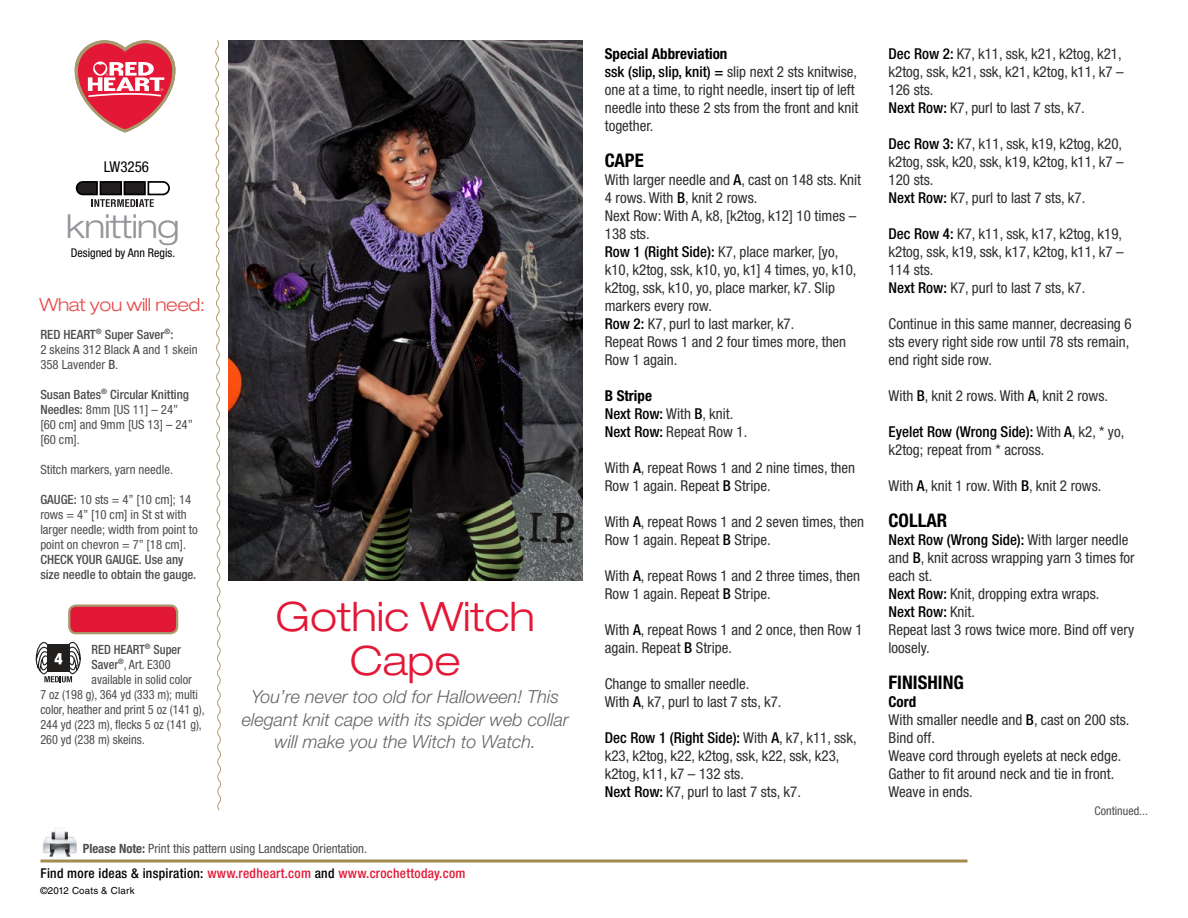
<style>
.page{position:relative;width:1188px;height:918px;background:#fff}
.page>*{position:absolute;margin:0;border:0;box-sizing:border-box;transform-origin:0 0}
.t1{font:300 expanded 40.5px/43.5px "Helvetica Neue LT Std";color:#e31837;text-align:center}
.t2{font:300 expanded 33px "Helvetica Neue LT Std";letter-spacing:-.02em;color:#939598}
.t3{font:700 condensed 18.75px "Helvetica Neue LT Std";color:#000}
.t4{font:italic 300 18px/22.5px "Helvetica Neue LT Std";color:#636466;text-align:center}
.t5{font:300 expanded 18px "Helvetica Neue LT Std";letter-spacing:-.02em;color:#e74b4b}
.t6{font:condensed 15px/18px "Helvetica Neue LT Std";color:#2e2e2f}
.t7{font:condensed 15px "Helvetica Neue LT Std";color:#000}
.t8{font:500 condensed 13.5px "Helvetica Neue LT Std";letter-spacing:.02em;color:#e31837}
.t9{font:condensed 12.75px/15px "Helvetica Neue LT Std";color:#4d4d4f}
.t10{font:condensed 12.75px "Helvetica Neue LT Std";color:#4d4d4f;scale:.96 1}
.t11{font:500 condensed 12.75px/15px "Helvetica Neue LT Std";color:#4d4d4f}
.t12{font:500 condensed 12.75px "Helvetica Neue LT Std";color:#4d4d4f;scale:.96 1}
.t13{font:condensed 12px "Helvetica Neue LT Std";color:#000}
.t14{font:condensed 12px "Helvetica Neue LT Std";color:#4d4d4f}
.t15{font:9.75px "Helvetica LT Std";letter-spacing:.02em;color:#000}
.s1{font-weight:500}
.s2{font-weight:700}
.s3{color:#000}
.s4{font-weight:700;color:#000}
.s5{font-weight:500;color:#000}
</style>
<div class="page">
<hr style="left:40px;top:860px;width:928px;height:2px;background:#a18b50">
<img style="left:42px;top:828px;width:35px;height:29px">
<svg style="left:75px;top:40px;width:100px;height:92px"></svg>
<svg style="left:35px;top:641px;width:46px;height:41px"></svg>
<svg style="left:76px;top:181px;width:94px;height:26px"></svg>
<svg style="left:215px;top:40px;width:6px;height:771px"></svg>
<img style="left:229px;top:41px;width:354px;height:539px">
<div style="left:69px;top:606px;width:108px;height:27px;background:#e31837;border-radius:7px"></div>
<div style="left:68px;top:604px;width:110px;height:30px;border:2px solid #a8996e;border-radius:7px"></div>
<p class="t7" style="left:104px;top:158px;width:47px">LW3256</p>
<h2 class="t2" style="left:66px;top:207px;width:115px">knitting</h2>
<p class="t13" style="left:71px;top:246px;width:106px">Designed by Ann Regis.</p>
<p class="t5" style="left:40px;top:294px;width:167px">What you will need:</p>
<p class="t9" style="left:40px;top:327px;width:159px"><span class="s1">RED HEART</span><sup>®</sup> <span class="s1">Super Saver</span><sup>®</sup><span class="s1">:<br></span>2 skeins 312 Black <span class="s1">A</span> and 1 skein<br>358 Lavender <span class="s1">B</span>.</p>
<p class="t9" style="left:40px;top:387px;width:154px"><span class="s1">Susan Bates</span><sup>®</sup> <span class="s1">Circular Knitting<br>Needles:</span> 8mm [US 11] – 24” [60 cm] and 9mm [US 13] – 24” [60 cm].</p>
<p class="t9" style="left:40px;top:462px;width:134px">Stitch markers, yarn needle.</p>
<p class="t9" style="left:40px;top:492px;width:159px"><span class="s1">GAUGE:</span> 10 sts = 4” [10 cm]; 14 rows = 4” [10 cm] in St st with larger needle; width from point to point on chevron = 7” [18 cm].</p>
<p class="t11" style="left:40px;top:551px;width:157px">CHECK YOUR GAUGE. Use any size needle to obtain the gauge.</p>
<p class="t12" style="left:92px;top:642px;width:95px">RED HEART<sup>®</sup> Super</p>
<p class="t10" style="left:92px;top:657px;width:84px"><span class="s1">Saver</span><sup>®</sup>, Art. E300</p>
<p class="t10" style="left:92px;top:672px;width:106px">available in solid color</p>
<p class="t10" style="left:40px;top:687px;width:166px">7 oz (198 g), 364 yd (333 m); multi</p>
<p class="t10" style="left:40px;top:702px;width:173px">color, heather and print 5 oz (141 g),</p>
<p class="t10" style="left:40px;top:717px;width:170px">244 yd (223 m), flecks 5 oz (141 g),</p>
<p class="t10" style="left:40px;top:732px;width:110px">260 yd (238 m) skeins.</p>
<h1 class="t1" style="left:276px;top:594px;width:261px">Gothic Witch<br>Cape</h1>
<p class="t4" style="left:242px;top:685px;width:329px">You’re never too old for Halloween! This elegant knit cape with its spider web collar will make you the Witch to Watch.</p>
<p class="t9" style="left:83px;top:841px;width:286px"><span class="s2">Please Note:</span> Print this pattern using Landscape Orientation.</p>
<p class="t15" style="left:40px;top:885px;width:96px">©2012 Coats &amp; Clark</p>
<p class="t8" style="left:40px;top:865px;width:427px"><span class="s3">Find more ideas &amp; inspiration:</span> www.redheart.com <span class="s3">and</span> www.crochettoday.com</p>
<p class="t6" style="left:605px;top:44px;width:255px"><span class="s4">Special Abbreviation<br></span><span class="s5">ssk (slip, slip, knit) =</span> slip next 2 sts knitwise, one at a time, to right needle, insert tip of left needle into these 2 sts from the front and knit together.</p>
<p class="t3" style="left:605px;top:148px;width:40px">CAPE</p>
<p class="t6" style="left:605px;top:170px;width:258px">With larger needle and <span class="s5">A</span>, cast on 148 sts. Knit<br>4 rows. With <span class="s5">B</span>, knit 2 rows.<br>Next Row: With A, k8, [k2tog, k12] 10 times –<br>138 sts.<br><span class="s5">Row 1 (Right Side):</span> K7, place marker, [yo, k10, k2tog, ssk, k10, yo, k1] 4 times, yo, k10, k2tog, ssk, k10, yo, place marker, k7. Slip markers every row.<br><span class="s5">Row 2:</span> K7, purl to last marker, k7.<br>Repeat Rows 1 and 2 four times more, then<br>Row 1 again.</p>
<p class="t6" style="left:605px;top:386px;width:144px"><span class="s4">B Stripe<br></span><span class="s5">Next Row:</span> With <span class="s5">B</span>, knit.<br><span class="s5">Next Row:</span> Repeat Row 1.</p>
<p class="t6" style="left:605px;top:458px;width:252px">With <span class="s5">A</span>, repeat Rows 1 and 2 nine times, then<br>Row 1 again. Repeat <span class="s5">B</span> Stripe.</p>
<p class="t6" style="left:605px;top:512px;width:261px">With <span class="s5">A</span>, repeat Rows 1 and 2 seven times, then<br>Row 1 again. Repeat <span class="s5">B</span> Stripe.</p>
<p class="t6" style="left:605px;top:566px;width:257px">With <span class="s5">A</span>, repeat Rows 1 and 2 three times, then<br>Row 1 again. Repeat <span class="s5">B</span> Stripe.</p>
<p class="t6" style="left:605px;top:620px;width:259px">With <span class="s5">A</span>, repeat Rows 1 and 2 once, then Row 1 again. Repeat <span class="s5">B</span> Stripe.</p>
<p class="t6" style="left:605px;top:674px;width:178px">Change to smaller needle.<br>With <span class="s5">A</span>, k7, purl to last 7 sts, k7.</p>
<p class="t6" style="left:605px;top:728px;width:253px"><span class="s5">Dec Row 1 (Right Side):</span> With <span class="s5">A</span>, k7, k11, ssk, k23, k2tog, k22, k2tog, ssk, k22, ssk, k23, k2tog, k11, k7 – 132 sts.<br><span class="s5">Next Row:</span> K7, purl to last 7 sts, k7.</p>
<p class="t6" style="left:889px;top:44px;width:237px"><span class="s5">Dec Row 2:</span> K7, k11, ssk, k21, k2tog, k21, k2tog, ssk, k21, ssk, k21, k2tog, k11, k7 –<br>126 sts.<br><span class="s5">Next Row:</span> K7, purl to last 7 sts, k7.</p>
<p class="t6" style="left:889px;top:134px;width:237px"><span class="s5">Dec Row 3:</span> K7, k11, ssk, k19, k2tog, k20, k2tog, ssk, k20, ssk, k19, k2tog, k11, k7 –<br>120 sts.<br><span class="s5">Next Row:</span> K7, purl to last 7 sts, k7.</p>
<p class="t6" style="left:889px;top:224px;width:237px"><span class="s5">Dec Row 4:</span> K7, k11, ssk, k17, k2tog, k19, k2tog, ssk, k19, ssk, k17, k2tog, k11, k7 –<br>114 sts.<br><span class="s5">Next Row:</span> K7, purl to last 7 sts, k7.</p>
<p class="t6" style="left:889px;top:314px;width:245px">Continue in this same manner, decreasing 6 sts every right side row until 78 sts remain, end right side row.</p>
<p class="t6" style="left:889px;top:386px;width:221px">With <span class="s5">B</span>, knit 2 rows. With <span class="s5">A</span>, knit 2 rows.</p>
<p class="t6" style="left:889px;top:422px;width:237px"><span class="s5">Eyelet Row (Wrong Side):</span> With <span class="s5">A</span>, k2, * yo, k2tog; repeat from * across.</p>
<p class="t6" style="left:889px;top:476px;width:214px">With <span class="s5">A</span>, knit 1 row. With <span class="s5">B</span>, knit 2 rows.</p>
<p class="t3" style="left:889px;top:508px;width:60px">COLLAR</p>
<p class="t6" style="left:889px;top:530px;width:248px"><span class="s5">Next Row (Wrong Side):</span> With larger needle and <span class="s5">B</span>, knit across wrapping yarn 3 times for each st.<br><span class="s5">Next Row:</span> Knit, dropping extra wraps.<br><span class="s5">Next Row:</span> Knit.<br>Repeat last 3 rows twice more. Bind off very loosely.</p>
<p class="t3" style="left:889px;top:670px;width:77px">FINISHING</p>
<p class="t6" style="left:889px;top:692px;width:242px"><span class="s4">Cord<br></span>With smaller needle and <span class="s5">B</span>, cast on 200 sts.<br>Bind off.<br>Weave cord through eyelets at neck edge.<br>Gather to fit around neck and tie in front.<br>Weave in ends.</p>
<p class="t14" style="left:1095px;top:803px;width:55px">Continued...</p>
</div>
